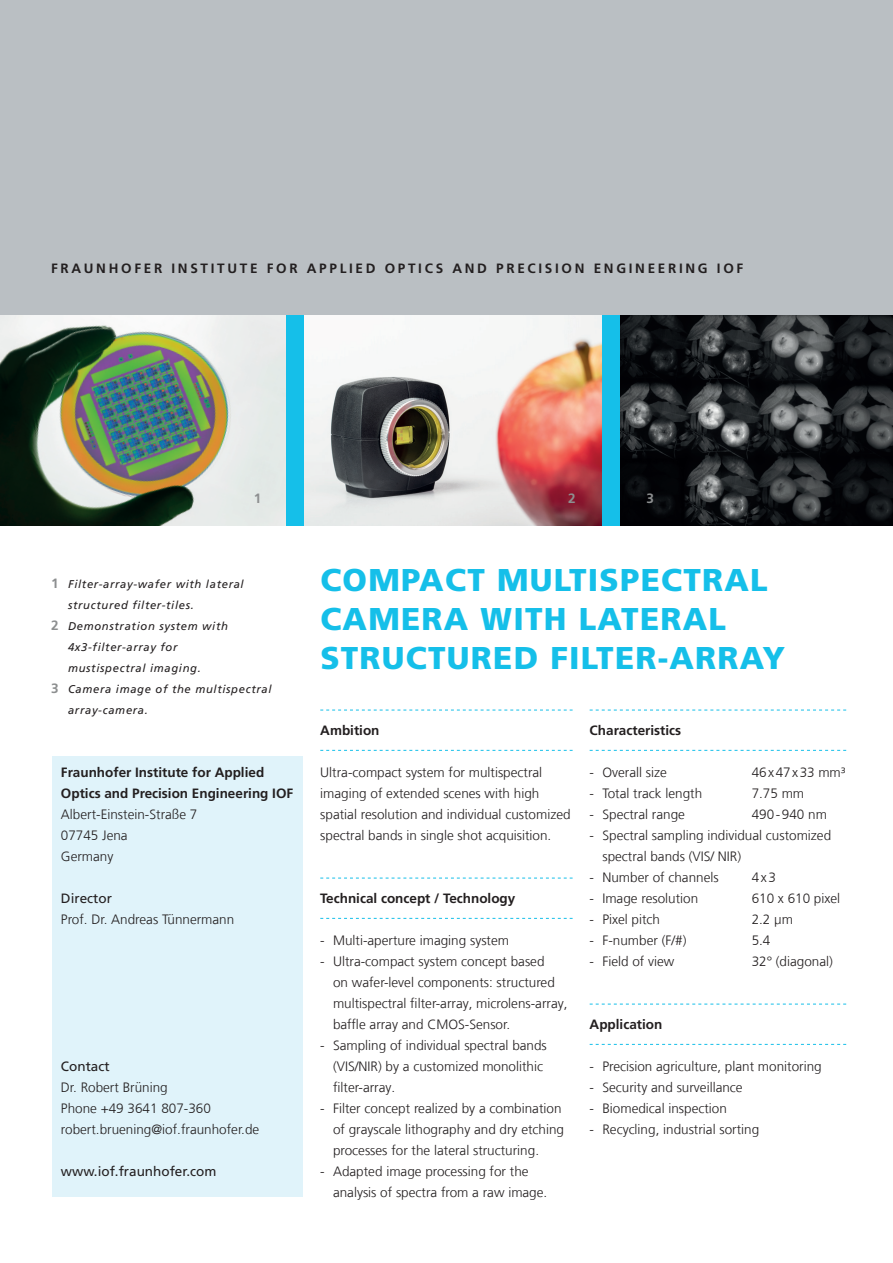
<style>
.page{position:relative;width:893px;height:1263px;background:#fff}
.page>*{position:absolute;margin:0;border:0;box-sizing:border-box;transform-origin:0 0}
.t1{font:900 31.5px/39px "Frutiger LT Com";letter-spacing:.04em;color:#15bfe9}
.t2{font:300 13.5px/21px "Frutiger LT Com";color:#231f20}
.t3{font:700 13.5px/21px "Frutiger LT Com";color:#231f20}
.t4{font:700 13.5px "Frutiger LT Com";letter-spacing:.2em;color:#231f20}
.t5{font:13.5px "Frutiger LT Com";color:#231f20}
.t6{font:700 13.5px "Frutiger LT Com";color:#8d8f90}
.t7{font:italic 11.25px "Frutiger LT Com";letter-spacing:.06em;color:#231f20}
.s1{font-weight:700;font-style:normal;font-size:13.5px;color:#8d8f90}
</style>
<div class="page">
<div style="left:0;top:0;width:893px;height:315px;background:#babfc3"></div>
<div style="left:52px;top:756px;width:251px;height:441px;background:#e0f3fa"></div>
<svg style="left:320px;top:710px;width:253px;height:1px"></svg>
<svg style="left:320px;top:750px;width:253px;height:1px"></svg>
<svg style="left:320px;top:878px;width:253px;height:1px"></svg>
<svg style="left:320px;top:918px;width:253px;height:1px"></svg>
<svg style="left:590px;top:710px;width:256px;height:1px"></svg>
<svg style="left:590px;top:750px;width:256px;height:1px"></svg>
<svg style="left:590px;top:1004px;width:256px;height:1px"></svg>
<svg style="left:590px;top:1044px;width:256px;height:1px"></svg>
<img style="left:303px;top:315px;width:299px;height:210px">
<img style="left:619px;top:315px;width:274px;height:210px">
<img style="left:0;top:315px;width:286px;height:210px">
<div style="left:602px;top:315px;width:17px;height:210px;background:#15bfe9"></div>
<div style="left:286px;top:315px;width:17px;height:210px;background:#15bfe9"></div>
<p class="t4" style="left:51px;top:261px;width:694px">FRAUNHOFER INSTITUTE FOR APPLIED OPTICS AND PRECISION ENGINEERING IOF</p>
<p class="t6" style="left:254px;top:491px;width:9px">1</p>
<p class="t6" style="left:568px;top:491px;width:9px">2</p>
<p class="t6" style="left:646px;top:491px;width:9px">3</p>
<p class="t7" style="left:51px;top:578px;width:194px"><span class="s1">1</span> Filter-array-wafer with lateral</p>
<p class="t7" style="left:68px;top:599px;width:127px">structured filter-tiles.</p>
<p class="t7" style="left:51px;top:620px;width:178px"><span class="s1">2</span> Demonstration system with</p>
<p class="t7" style="left:68px;top:641px;width:111px">4x3-filter-array for</p>
<p class="t7" style="left:68px;top:662px;width:134px">mustispectral imaging.</p>
<p class="t7" style="left:51px;top:683px;width:222px"><span class="s1">3</span> Camera image of the multispectral</p>
<p class="t7" style="left:68px;top:704px;width:81px">array-camera.</p>
<p class="t3" style="left:61px;top:762px;width:234px">Fraunhofer Institute for Applied<br>Optics and Precision Engineering IOF</p>
<p class="t2" style="left:61px;top:804px;width:138px">Albert-Einstein-Straße 7<br>07745 Jena<br>Germany</p>
<p class="t5" style="left:61px;top:890px;width:53px">Director</p>
<p class="t2" style="left:61px;top:909px;width:175px">Prof. Dr. Andreas Tünnermann</p>
<p class="t5" style="left:61px;top:1058px;width:50px">Contact</p>
<p class="t2" style="left:61px;top:1077px;width:200px">Dr. Robert Brüning<br>Phone +49 3641 807-360 robert.bruening@iof.fraunhofer.de</p>
<p class="t5" style="left:61px;top:1163px;width:157px">www.iof.fraunhofer.com</p>
<h1 class="t1" style="left:320px;top:560px;width:466px">COMPACT MULTISPECTRAL<br>CAMERA WITH LATERAL<br>STRUCTURED FILTER-ARRAY</h1>
<p class="t3" style="left:320px;top:720px;width:61px">Ambition</p>
<p class="t2" style="left:320px;top:762px;width:252px">Ultra-compact system for multispectral imaging of extended scenes with high spatial resolution and individual customized spectral bands in single shot acquisition.</p>
<p class="t3" style="left:320px;top:888px;width:197px">Technical concept / Technology</p>
<p class="t2" style="left:320px;top:930px;width:190px">- Multi-aperture imaging system</p>
<p class="t2" style="left:333px;top:951px;width:236px;text-indent:-13px">- Ultra-compact system concept based<br>on wafer-level components: structured multispectral filter-array, microlens-array, baffle array and CMOS-Sensor.</p>
<p class="t2" style="left:333px;top:1035px;width:215px;text-indent:-13px">- Sampling of individual spectral bands (VIS/NIR) by a customized monolithic filter-array.</p>
<p class="t2" style="left:333px;top:1098px;width:233px;text-indent:-13px">- Filter concept realized by a combination of grayscale lithography and dry etching processes for the lateral structuring.</p>
<p class="t2" style="left:333px;top:1161px;width:216px;text-indent:-13px">- Adapted image processing for the analysis of spectra from a raw image.</p>
<p class="t3" style="left:590px;top:720px;width:93px">Characteristics</p>
<p class="t2" style="left:590px;top:762px;width:79px">- Overall size</p>
<p class="t2" style="left:752px;top:762px;width:95px">46x47x33 mm³</p>
<p class="t2" style="left:590px;top:783px;width:114px">- Total track length</p>
<p class="t2" style="left:752px;top:783px;width:54px">7.75 mm</p>
<p class="t2" style="left:590px;top:804px;width:97px">- Spectral range</p>
<p class="t2" style="left:752px;top:804px;width:77px">490-940 nm</p>
<p class="t2" style="left:602px;top:825px;width:230px;text-indent:-13px">- Spectral sampling individual customized spectral bands (VIS/ NIR)</p>
<p class="t2" style="left:590px;top:867px;width:131px">- Number of channels</p>
<p class="t2" style="left:752px;top:867px;width:26px">4x3</p>
<p class="t2" style="left:590px;top:888px;width:110px">- Image resolution</p>
<p class="t2" style="left:752px;top:888px;width:90px">610 x 610 pixel</p>
<p class="t2" style="left:590px;top:909px;width:72px">- Pixel pitch</p>
<p class="t2" style="left:752px;top:909px;width:43px">2.2 µm</p>
<p class="t2" style="left:590px;top:930px;width:98px">- F-number (F/#)</p>
<p class="t2" style="left:752px;top:930px;width:20px">5.4</p>
<p class="t2" style="left:590px;top:951px;width:86px">- Field of view</p>
<p class="t2" style="left:752px;top:951px;width:83px">32° (diagonal)</p>
<p class="t3" style="left:590px;top:1014px;width:74px">Application</p>
<p class="t2" style="left:590px;top:1056px;width:234px">- Precision agriculture, plant monitoring</p>
<p class="t2" style="left:590px;top:1077px;width:154px">- Security and surveillance</p>
<p class="t2" style="left:590px;top:1098px;width:139px">- Biomedical inspection</p>
<p class="t2" style="left:590px;top:1119px;width:171px">- Recycling, industrial sorting</p>
</div>
